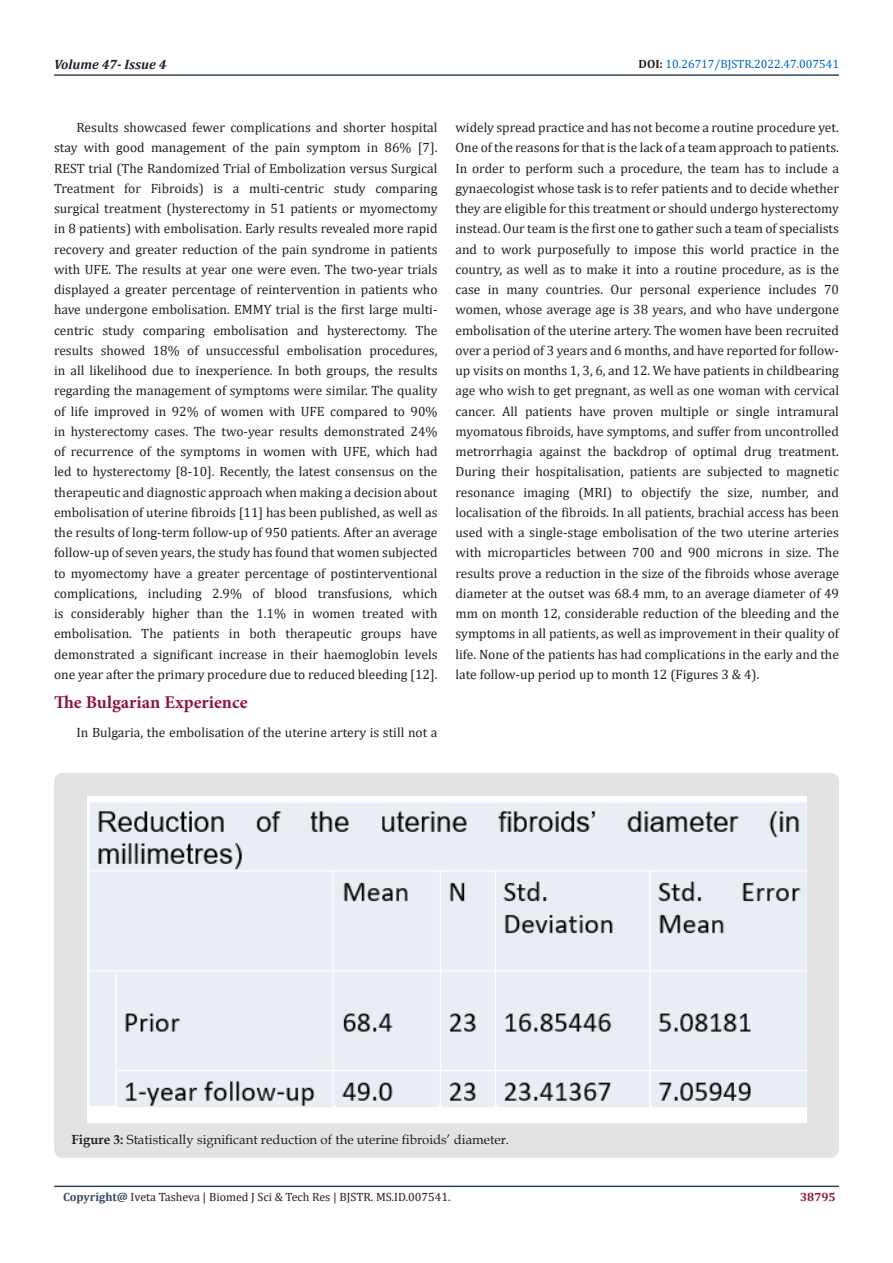
<style>
.page{position:relative;width:893px;height:1263px;background:#fff}
.page>*{position:absolute;margin:0;border:0;box-sizing:border-box;transform-origin:0 0}
.List_Paragraph{font:700 18px "Minion Pro";color:#8f133a}
.t1{font:13.5px/20.2px "Cambria";color:#231f20;text-align:justify}
.t2{font:italic 700 13.5px "Cambria";color:#231f20}
.t3{font:13.2px "Book Antiqua";color:#231f20}
.t4{font:12px "Cambria";color:#231f20}
.t5{font:12px "Cambria";color:#0563c1}
.t6{font:700 12px "Cambria";color:#8f133a}
.s1{font-weight:700;color:#231f20}
.s2{font-weight:700}
.s3{font-weight:700;color:#34495e}
</style>
<div class="page">
<hr style="left:54px;top:1185px;width:785px;height:2px;background:#34495e">
<hr style="left:54px;top:74px;width:785px;height:2px;background:#34495e">
<div style="left:54px;top:773px;width:785px;height:385px;background:#e3e3e3;border-radius:9px"></div>
<img style="left:88px;top:797px;width:718px;height:326px">
<p class="t2" style="left:54px;top:55px;width:114px">Volume 47- Issue 4</p>
<p class="t5" style="left:639px;top:57px;width:202px"><span class="s1">DOI:</span> 10.26717/BJSTR.2022.47.007541</p>
<p class="t1" style="left:54px;top:117px;width:385px;text-indent:22px">Results showcased fewer complications and shorter hospital stay with good management of the pain symptom in 86% [7].<br>REST trial (The Randomized Trial of Embolization versus Surgical Treatment for Fibroids) is a multi-centric study comparing surgical treatment (hysterectomy in 51 patients or myomectomy in 8 patients) with embolisation. Early results revealed more rapid recovery and greater reduction of the pain syndrome in patients with UFE. The results at year one were even. The two-year trials displayed a greater percentage of reintervention in patients who have undergone embolisation. ЕММY trial is the first large multi&shy;centric study comparing embolisation and hysterectomy. The results showed 18% of unsuccessful embolisation procedures, in all likelihood due to inexperience. In both groups, the results regarding the management of symptoms were similar. The quality of life improved in 92% of women with UFE compared to 90% in hysterectomy cases. The two-year results demonstrated 24% of recurrence of the symptoms in women with UFE, which had led to hysterectomy [8-10]. Recently, the latest consensus on the therapeutic and diagnostic approach when making a decision about embolisation of uterine fibroids [11] has been published, as well as the results of long-term follow-up of 950 patients. After an average follow-up of seven years, the study has found that women subjected to myomectomy have a greater percentage of postinterventional complications, including 2.9% of blood transfusions, which is considerably higher than the 1.1% in women treated with embolisation. The patients in both therapeutic groups have demonstrated a significant increase in their haemoglobin levels one year after the primary procedure due to reduced bleeding [12].</p>
<p class="List_Paragraph" style="left:54px;top:690px;width:195px">The Bulgarian Experience</p>
<p class="t1" style="left:76px;top:722px;width:362px">In Bulgaria, the embolisation of the uterine artery is still not a</p>
<p class="t1" style="left:455px;top:117px;width:385px">widely spread practice and has not become a routine procedure yet.<br>One of the reasons for that is the lack of a team approach to patients.<br>In order to perform such a procedure, the team has to include a gynaecologist whose task is to refer patients and to decide whether they are eligible for this treatment or should undergo hysterectomy instead. Our team is the first one to gather such a team of specialists and to work purposefully to impose this world practice in the country, as well as to make it into a routine procedure, as is the case in many countries. Our personal experience includes 70 women, whose average age is 38 years, and who have undergone embolisation of the uterine artery. The women have been recruited over a period of 3 years and 6 months, and have reported for follow&shy;up visits on months 1, 3, 6, and 12. We have patients in childbearing age who wish to get pregnant, as well as one woman with cervical cancer. All patients have proven multiple or single intramural myomatous fibroids, have symptoms, and suffer from uncontrolled metrorrhagia against the backdrop of optimal drug treatment.<br>During their hospitalisation, patients are subjected to magnetic resonance imaging (MRI) to objectify the size, number, and localisation of the fibroids. In all patients, brachial access has been used with a single-stage embolisation of the two uterine arteries with microparticles between 700 and 900 microns in size. The results prove a reduction in the size of the fibroids whose average diameter at the outset was 68.4 mm, to an average diameter of 49 mm on month 12, considerable reduction of the bleeding and the symptoms in all patients, as well as improvement in their quality of life. None of the patients has had complications in the early and the late follow-up period up to month 12 (Figures 3 &amp; 4).</p>
<p class="t3" style="left:72px;top:1131px;width:439px"><span class="s2">Figure 3:</span> Statistically significant reduction of the uterine fibroids’ diameter.</p>
<p class="t4" style="left:63px;top:1190px;width:389px"><span class="s3">Copyright@</span> Iveta Tasheva | Biomed J Sci &amp; Tech Res | BJSTR. MS.ID.007541.</p>
<p class="t6" style="left:800px;top:1188px;width:37px">38795</p>
</div>
